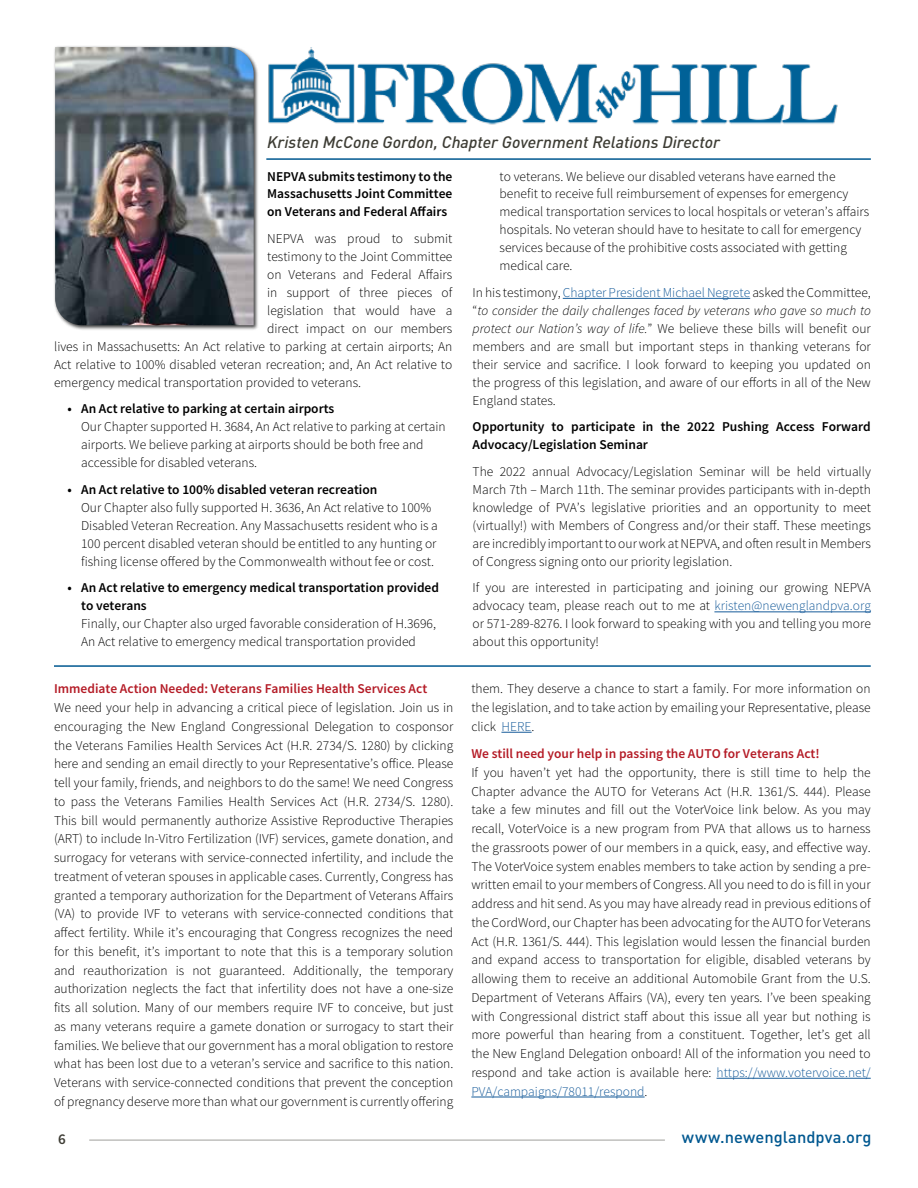
<style>
.page{position:relative;width:918px;height:1188px;background:#fff}
.page>*{position:absolute;margin:0;border:0;box-sizing:border-box;transform-origin:0 0}
.t1{font:italic 500 16.5px "DINOT";color:#3d3c34}
.t2{font:500 16.5px "DINOT";letter-spacing:.005em;color:#005890}
.t3{font:600 15px "Source Sans Pro";color:#3d3c34}
.t4{font:300 13.5px/18.8px "Source Sans Pro";color:#000;text-align:justify}
.t5{font:600 13.5px/18px "Source Sans Pro";color:#000}
.t6{font:600 13.5px "Source Sans Pro";color:#b41b26}
.s1{color:#165b9a}
.s2{font-style:italic}
</style>
<div class="page">
<hr style="left:89px;top:1140px;width:576px;height:1px;background:#3d3c34">
<div style="left:53px;top:45px;width:206px;height:286px;background:#000;opacity:.75"></div>
<img style="left:55px;top:47px;width:199px;height:278px">
<img style="left:268px;top:47px;width:570px;height:78px">
<hr style="left:563px;top:298px;width:187px;height:1px;background:#165b9a">
<hr style="left:714px;top:612px;width:157px;height:1px;background:#165b9a">
<hr style="left:266px;top:158px;width:605px;height:2px;background:#005890">
<hr style="left:501px;top:732px;width:31px;height:1px;background:#165b9a">
<hr style="left:717px;top:1078px;width:154px;height:1px;background:#165b9a">
<hr style="left:471px;top:1097px;width:174px;height:1px;background:#165b9a">
<hr style="left:54px;top:665px;width:817px;height:2px;background:#005890">
<p class="t1" style="left:267px;top:132px;width:454px">Kristen McCone Gordon, Chapter Government Relations Director</p>
<p class="t5" style="left:267px;top:167px;width:187px;text-align:justify">NEPVA submits testimony to the Massachusetts Joint Committee on Veterans and Federal Affairs</p>
<p class="t4" style="left:267px;top:229px;width:187px">NEPVA was proud to submit</p>
<p class="t4" style="left:267px;top:247px;width:187px">testimony to the Joint Committee</p>
<p class="t4" style="left:267px;top:265px;width:187px">on Veterans and Federal Affairs</p>
<p class="t4" style="left:267px;top:283px;width:187px">in support of three pieces of</p>
<p class="t4" style="left:267px;top:301px;width:187px">legislation that would have a</p>
<p class="t4" style="left:267px;top:319px;width:187px">direct impact on our members</p>
<p class="t4" style="left:54px;top:337px;width:400px">lives in Massachusetts: An Act relative to parking at certain airports; An</p>
<p class="t4" style="left:54px;top:355px;width:400px">Act relative to 100% disabled veteran recreation; and, An Act relative to</p>
<p class="t4" style="left:54px;top:373px;width:309px">emergency medical transportation provided to veterans.</p>
<p class="t5" style="left:68px;top:400px;width:268px">• An Act relative to parking at certain airports</p>
<p class="t4" style="left:81px;top:418px;width:366px;line-height:18px;text-align:left">Our Chapter supported H. 3684, An Act relative to parking at certain airports. We believe parking at airports should be both free and accessible for disabled veterans.</p>
<p class="t5" style="left:68px;top:480px;width:311px">• An Act relative to 100% disabled veteran recreation</p>
<p class="t4" style="left:81px;top:498px;width:358px;line-height:18px;text-align:left">Our Chapter also fully supported H. 3636, An Act relative to 100% Disabled Veteran Recreation. Any Massachusetts resident who is a 100 percent disabled veteran should be entitled to any hunting or fishing license offered by the Commonwealth without fee or cost.</p>
<p class="t5" style="left:81px;top:579px;width:359px;text-indent:-14px">• An Act relative to emergency medical transportation provided to veterans</p>
<p class="t4" style="left:81px;top:615px;width:356px;line-height:18px">Finally, our Chapter also urged favorable consideration of H.3696,<br>An Act relative to emergency medical transportation provided</p>
<p class="t6" style="left:54px;top:680px;width:375px">Immediate Action Needed: Veterans Families Health Services Act</p>
<p class="t4" style="left:54px;top:698px;width:401px">We need your help in advancing a critical piece of legislation. Join us in encouraging the New England Congressional Delegation to cosponsor the Veterans Families Health Services Act (H.R. 2734/S. 1280) by clicking here and sending an email directly to your Representative’s office. Please tell your family, friends, and neighbors to do the same! We need Congress to pass the Veterans Families Health Services Act (H.R. 2734/S. 1280).<br>This bill would permanently authorize Assistive Reproductive Therapies (ART) to include In-Vitro Fertilization (IVF) services, gamete donation, and surrogacy for veterans with service-connected infertility, and include the treatment of veteran spouses in applicable cases. Currently, Congress has granted a temporary authorization for the Department of Veterans Affairs (VA) to provide IVF to veterans with service-connected conditions that affect fertility. While it’s encouraging that Congress recognizes the need for this benefit, it’s important to note that this is a temporary solution and reauthorization is not guaranteed. Additionally, the temporary authorization neglects the fact that infertility does not have a one-size fits all solution. Many of our members require IVF to conceive, but just as many veterans require a gamete donation or surrogacy to start their families. We believe that our government has a moral obligation to restore what has been lost due to a veteran’s service and sacrifice to this nation.<br>Veterans with service-connected conditions that prevent the conception of pregnancy deserve more than what our government is currently offering</p>
<p class="t4" style="left:500px;top:167px;width:371px;line-height:18px;text-align:left">to veterans. We believe our disabled veterans have earned the benefit to receive full reimbursement of expenses for emergency medical transportation services to local hospitals or veteran’s affairs hospitals. No veteran should have to hesitate to call for emergency services because of the prohibitive costs associated with getting medical care.</p>
<p class="t4" style="left:473px;top:284px;width:400px;line-height:18px">In his testimony, <span class="s1">Chapter President Michael Negrete</span> asked the Committee, “<span class="s2">to consider the daily challenges faced by veterans who gave so much to protect our Nation’s way of life.</span>” We believe these bills will benefit our members and are small but important steps in thanking veterans for their service and sacrifice. I look forward to keeping you updated on the progress of this legislation, and aware of our efforts in all of the New England states.</p>
<p class="t5" style="left:473px;top:418px;width:400px">Opportunity to participate in the 2022 Pushing Access Forward<br>Advocacy/Legislation Seminar</p>
<p class="t4" style="left:473px;top:462px;width:400px;line-height:18px">The 2022 annual Advocacy/Legislation Seminar will be held virtually March 7th – March 11th. The seminar provides participants with in-depth knowledge of PVA’s legislative priorities and an opportunity to meet (virtually!) with Members of Congress and/or their staff. These meetings are incredibly important to our work at NEPVA, and often result in Members of Congress signing onto our priority legislation.</p>
<p class="t4" style="left:473px;top:579px;width:400px;line-height:18px">If you are interested in participating and joining our growing NEPVA advocacy team, please reach out to me at <span class="s1">kristen@newenglandpva.org </span>or 571-289-8276. I look forward to speaking with you and telling you more about this opportunity!</p>
<p class="t4" style="left:471px;top:680px;width:401px">them. They deserve a chance to start a family. For more information on the legislation, and to take action by emailing your Representative, please click <span class="s1">HERE</span>.</p>
<p class="t6" style="left:471px;top:745px;width:350px">We still need your help in passing the AUTO for Veterans Act!</p>
<p class="t4" style="left:471px;top:763px;width:401px">If you haven’t yet had the opportunity, there is still time to help the Chapter advance the AUTO for Veterans Act (H.R. 1361/S. 444). Please take a few minutes and fill out the VoterVoice link below. As you may recall, VoterVoice is a new program from PVA that allows us to harness the grassroots power of our members in a quick, easy, and effective way.<br>The VoterVoice system enables members to take action by sending a pre&shy;written email to your members of Congress. All you need to do is fill in your address and hit send. As you may have already read in previous editions of the CordWord, our Chapter has been advocating for the AUTO for Veterans Act (H.R. 1361/S. 444). This legislation would lessen the financial burden and expand access to transportation for eligible, disabled veterans by allowing them to receive an additional Automobile Grant from the U.S.<br>Department of Veterans Affairs (VA), every ten years. I’ve been speaking with Congressional district staff about this issue all year but nothing is more powerful than hearing from a constituent. Together, let’s get all the New England Delegation onboard! All of the information you need to respond and take action is available here: <span class="s1">https://www.votervoice.net/ PVA/campaigns/78011/respond</span>.</p>
<p class="t3" style="left:58px;top:1130px;width:9px">6</p>
<p class="t2" style="left:682px;top:1126px;width:191px">www.newenglandpva.org</p>
</div>
